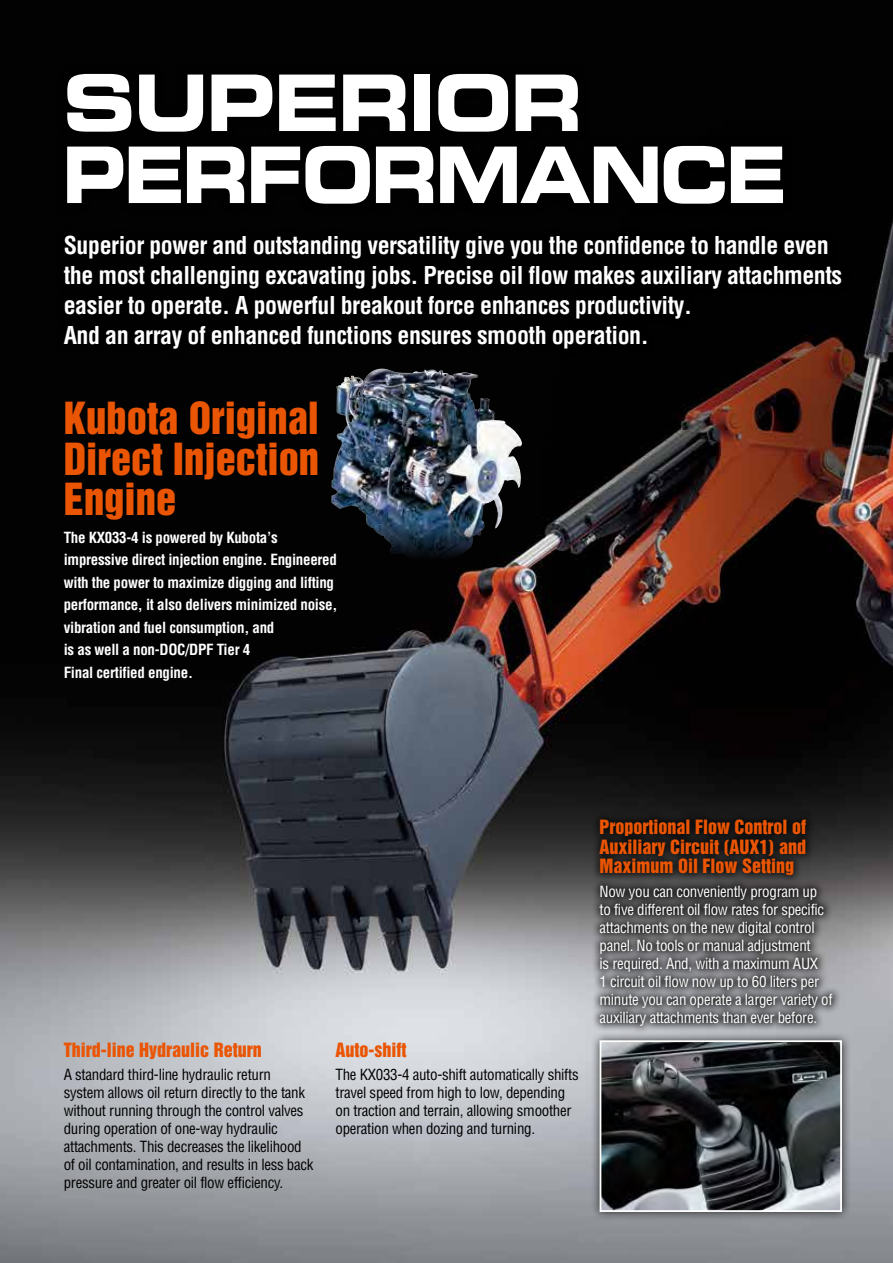
<style>
.page{position:relative;width:893px;height:1263px;background:#fff}
.page>*{position:absolute;margin:0;border:0;box-sizing:border-box;transform-origin:0 0}
.t1{font:78px/72px "Eurostile Bold Extended Two";letter-spacing:-.03em;color:#fff;scale:.9 1}
.t2{font:40.5px/40.5px "Helvetica Inserat";color:#ea5504;text-align:justify}
.t3{font:700 condensed 24px/30px "Helvetica";letter-spacing:-.02em;color:#fff}
.t4{font:18px/19.5px "Helvetica Inserat";color:#ea5504;text-align:justify}
.t5{font:condensed 15px/18px "Helvetica";letter-spacing:-.02em;color:#000}
.t6{font:condensed 15px/18px "Helvetica";letter-spacing:-.02em;color:#fff}
.t7{font:700 condensed 15px/22.5px "Helvetica";letter-spacing:-.02em;color:#fff}
</style>
<div class="page">
<img style="left:0;top:0;width:893px;height:1263px">
<div style="left:591px;top:810px;width:250px;height:224px;background:#000;opacity:.75"></div>
<div style="left:591px;top:1031px;width:260px;height:190px;background:#000;opacity:.75"></div>
<img style="left:603px;top:1043px;width:236px;height:166px">
<div style="left:600px;top:1040px;width:242px;height:172px;border:2px solid #fff"></div>
<img style="left:331px;top:370px;width:61px;height:178px">
<div style="left:55px;top:227px;width:795px;height:131px;background:#000"></div>
<div style="left:56px;top:62px;width:738px;height:153px;background:#000"></div>
<h1 class="t1" style="left:62px;top:65px;width:806px">SUPERIOR<br>PERFORMANCE</h1>
<p class="t3" style="left:64px;top:230px;width:780px">Superior power and outstanding versatility give you the confidence to handle even the most challenging excavating jobs. Precise oil flow makes auxiliary attachments easier to operate. A powerful breakout force enhances productivity.<br>And an array of enhanced functions ensures smooth operation.</p>
<h2 class="t2" style="left:64px;top:398px;width:257px">Kubota Original Direct Injection Engine</h2>
<p class="t7" style="left:64px;top:526px;width:275px">The KX033-4 is powered by Kubota’s impressive direct injection engine. Engineered with the power to maximize digging and lifting performance, it also delivers minimized noise, vibration and fuel consumption, and<br>is as well a non-DOC/DPF Tier 4<br>Final certified engine.</p>
<p class="t4" style="left:64px;top:1040px;width:199px">Third-line Hydraulic Return</p>
<p class="t5" style="left:64px;top:1066px;width:251px">A standard third-line hydraulic return system allows oil return directly to the tank without running through the control valves during operation of one-way hydraulic attachments. This decreases the likelihood of oil contamination, and results in less back pressure and greater oil flow efficiency.</p>
<p class="t4" style="left:335px;top:1040px;width:73px">Auto-shift</p>
<p class="t5" style="left:335px;top:1066px;width:245px">The KX033-4 auto-shift automatically shifts travel speed from high to low, depending on traction and terrain, allowing smoother operation when dozing and turning.</p>
<p class="t4" style="left:600px;top:817px;width:208px">Proportional Flow Control of Auxiliary Circuit (AUX1) and Maximum Oil Flow Setting</p>
<p class="t6" style="left:600px;top:883px;width:235px">Now you can conveniently program up<br>to five different oil flow rates for specific attachments on the new digital control panel. No tools or manual adjustment<br>is required. And, with a maximum AUX<br>1 circuit oil flow now up to 60 liters per minute you can operate a larger variety of auxiliary attachments than ever before.</p>
</div>
